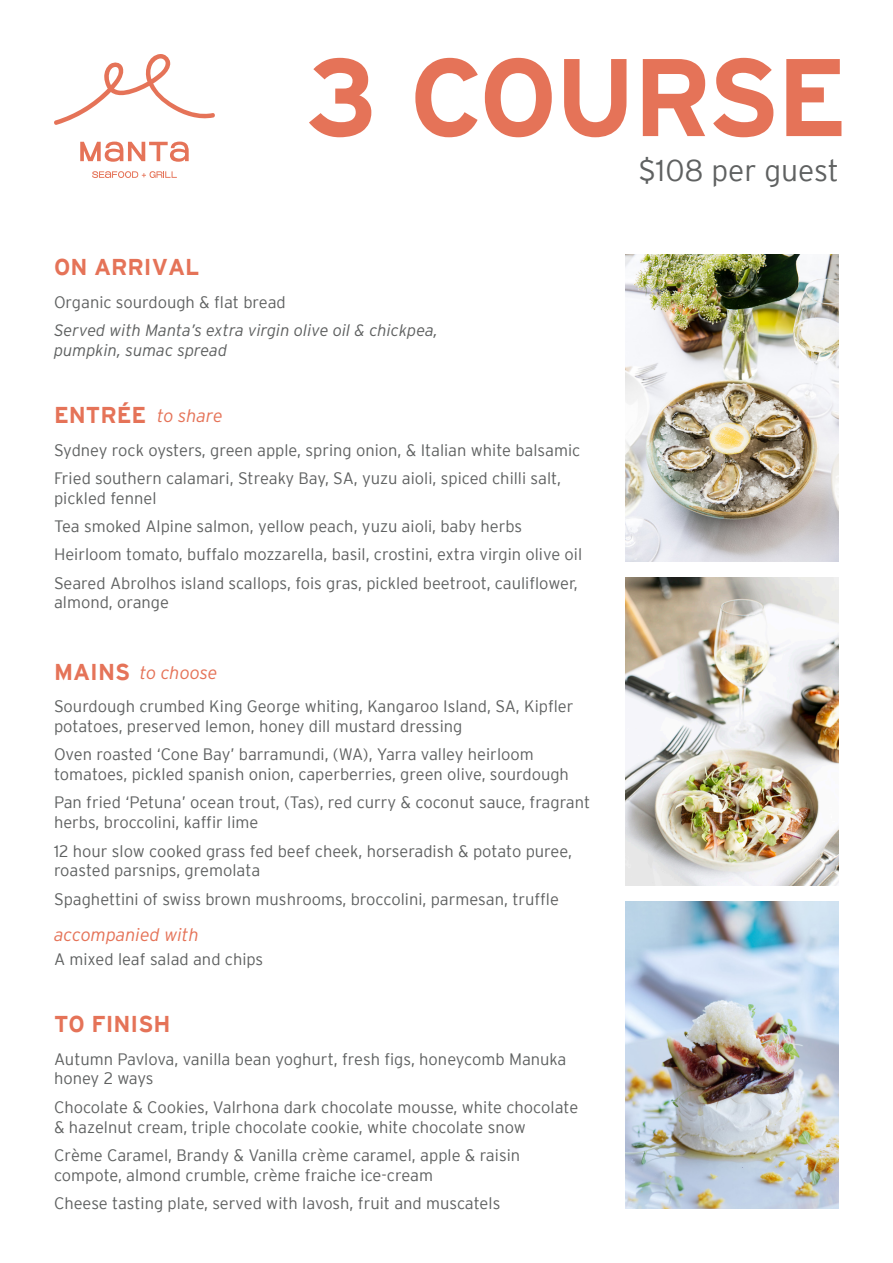
<style>
.page{position:relative;width:893px;height:1263px;background:#fff}
.page>*{position:absolute;margin:0;border:0;box-sizing:border-box;transform-origin:0 0}
.t1{font:700 110.1px "Interstate";letter-spacing:-.03em;color:#e57358}
.t2{font:300 30px "Interstate";color:#5f6161}
.t3{font:700 22.8px "Interstate";color:#e57358}
.t4{font:italic 300 18px "Interstate";color:#e57358}
.t5{font:300 16.5px/19.8px "Interstate";color:#5f6161}
.t6{font:italic 300 16.5px/19.8px "Interstate";color:#5f6161}
</style>
<div class="page">
<img style="left:625px;top:254px;width:214px;height:307px">
<img style="left:625px;top:578px;width:214px;height:307px">
<img style="left:625px;top:902px;width:214px;height:307px">
<svg style="left:54px;top:54px;width:161px;height:71px"></svg>
<svg style="left:80px;top:142px;width:109px;height:20px"></svg>
<svg style="left:92px;top:171px;width:85px;height:7px"></svg>
<p class="t1" style="left:307px;top:36px;width:543px">3 COURSE</p>
<p class="t2" style="left:638px;top:153px;width:202px">$108 per guest</p>
<p class="t3" style="left:54px;top:254px;width:147px">ON ARRIVAL</p>
<p class="t5" style="left:54px;top:292px;width:233px">Organic sourdough &amp; flat bread</p>
<p class="t6" style="left:54px;top:320px;width:385px">Served with Manta’s extra virgin olive oil &amp; chickpea, pumpkin, sumac spread</p>
<p class="t3" style="left:54px;top:402px;width:94px">ENTRÉE</p>
<p class="t5" style="left:54px;top:440px;width:528px">Sydney rock oysters, green apple, spring onion, &amp; Italian white balsamic</p>
<p class="t5" style="left:54px;top:468px;width:509px">Fried southern calamari, Streaky Bay, SA, yuzu aioli, spiced chilli salt, pickled fennel</p>
<p class="t5" style="left:54px;top:516px;width:470px">Tea smoked Alpine salmon, yellow peach, yuzu aioli, baby herbs</p>
<p class="t5" style="left:54px;top:544px;width:530px">Heirloom tomato, buffalo mozzarella, basil, crostini, extra virgin olive oil</p>
<p class="t5" style="left:54px;top:573px;width:525px">Seared Abrolhos island scallops, fois gras, pickled beetroot, cauliflower, almond, orange</p>
<p class="t4" style="left:157px;top:405px;width:67px">to share</p>
<p class="t3" style="left:54px;top:659px;width:78px">MAINS</p>
<p class="t5" style="left:54px;top:696px;width:521px">Sourdough crumbed King George whiting, Kangaroo Island, SA, Kipfler potatoes, preserved lemon, honey dill mustard dressing</p>
<p class="t5" style="left:54px;top:744px;width:516px">Oven roasted ‘Cone Bay’ barramundi, (WA), Yarra valley heirloom tomatoes, pickled spanish onion, caperberries, green olive, sourdough</p>
<p class="t5" style="left:54px;top:793px;width:538px">Pan fried ‘Petuna’ ocean trout, (Tas), red curry &amp; coconut sauce, fragrant herbs, broccolini, kaffir lime</p>
<p class="t5" style="left:54px;top:841px;width:519px">12 hour slow cooked grass fed beef cheek, horseradish &amp; potato puree, roasted parsnips, gremolata</p>
<p class="t5" style="left:54px;top:889px;width:506px">Spaghettini of swiss brown mushrooms, broccolini, parmesan, truffle</p>
<p class="t4" style="left:54px;top:923px;width:146px">accompanied with</p>
<p class="t5" style="left:54px;top:949px;width:211px">A mixed leaf salad and chips</p>
<p class="t4" style="left:140px;top:662px;width:79px">to choose</p>
<p class="t3" style="left:54px;top:1011px;width:118px">TO FINISH</p>
<p class="t5" style="left:54px;top:1049px;width:514px">Autumn Pavlova, vanilla bean yoghurt, fresh figs, honeycomb Manuka honey 2 ways</p>
<p class="t5" style="left:54px;top:1097px;width:526px">Chocolate &amp; Cookies, Valrhona dark chocolate mousse, white chocolate &amp; hazelnut cream, triple chocolate cookie, white chocolate snow</p>
<p class="t5" style="left:54px;top:1145px;width:468px">Crème Caramel, Brandy &amp; Vanilla crème caramel, apple &amp; raisin compote, almond crumble, crème fraiche ice-cream</p>
<p class="t5" style="left:54px;top:1193px;width:448px">Cheese tasting plate, served with lavosh, fruit and muscatels</p>
</div>
